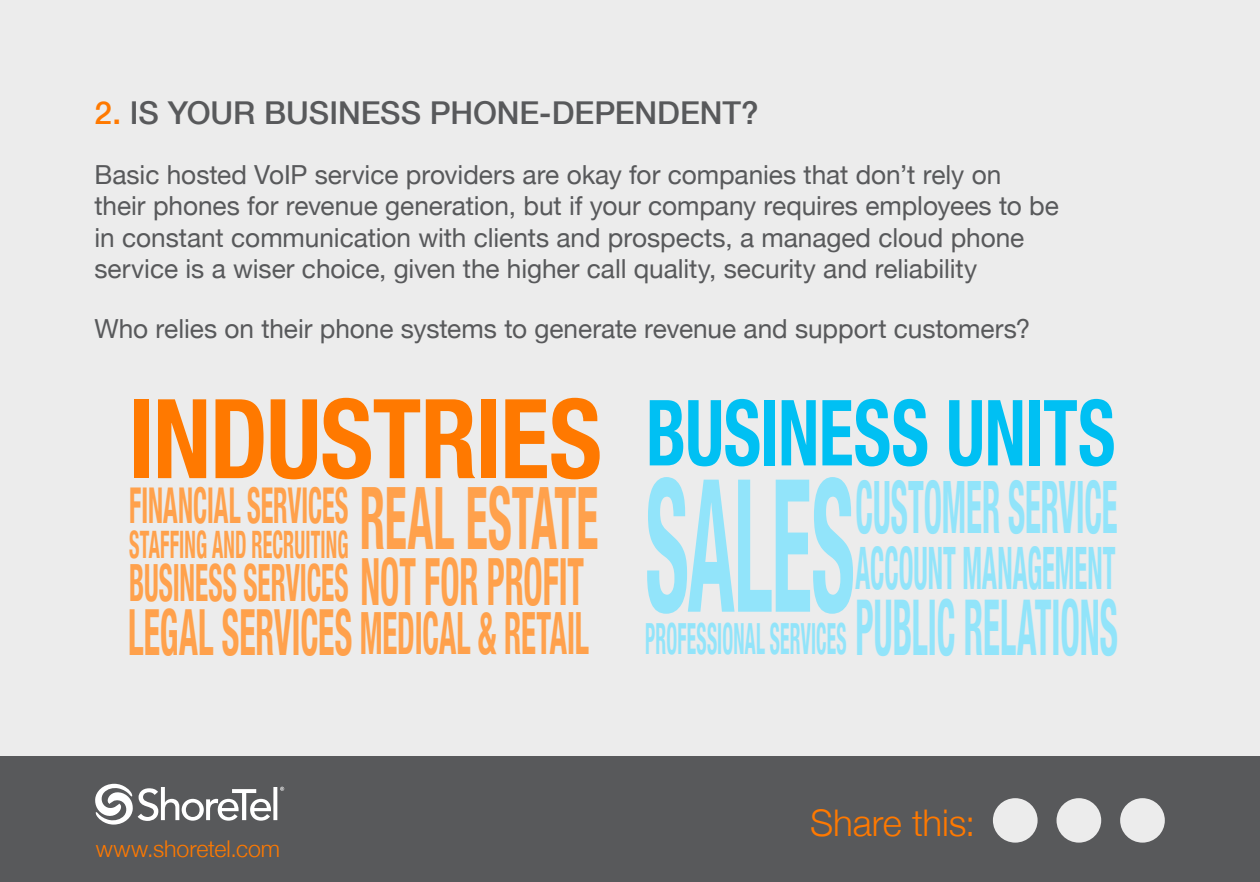
<style>
.page{position:relative;width:1260px;height:882px;background:#ececec}
.page>*{position:absolute;margin:0;border:0;box-sizing:border-box;transform-origin:0 0}
.t1{font:700 condensed 184.97px "Helvetica Neue";letter-spacing:-.01em;color:#92e4fa;scale:.45 1}
.t2{font:700 condensed 110.42px "Helvetica Neue";letter-spacing:-.015em;color:#ff7900;scale:.92 1}
.t3{font:700 condensed 91.35px "Helvetica Neue";letter-spacing:-.005em;color:#00c0f3;scale:.79 1}
.t4{font:700 condensed 86.1px "Helvetica Neue";color:#ffa14c;scale:.53 1}
.t5{font:700 condensed 72.27px "Helvetica Neue";letter-spacing:-.005em;color:#92e4fa;scale:.45 1}
.t6{font:700 condensed 65.1px "Helvetica Neue";color:#ffa14c;scale:.53 1}
.t7{font:700 condensed 58.45px "Helvetica Neue";color:#92e4fa;scale:.45 1}
.t8{font:700 condensed 58.27px "Helvetica Neue";letter-spacing:-.005em;color:#ffa14c;scale:.53 1}
.t9{font:700 condensed 51.27px "Helvetica Neue";color:#ffa14c;scale:.53 1}
.t10{font:700 condensed 49.35px "Helvetica Neue";color:#ffa14c;scale:.53 1}
.t11{font:700 condensed 42.88px "Helvetica Neue";letter-spacing:.01em;color:#92e4fa;scale:.45 1}
.t12{font:700 condensed 37.8px "Helvetica Neue";letter-spacing:.005em;color:#ffa14c;scale:.53 1}
.t13{font:300 36.75px "Helvetica Neue";letter-spacing:-.005em;color:#ff7900}
.t14{font:500 31.5px "Helvetica Neue";color:#58595b}
.t15{font:26.25px/31.5px "Helvetica Neue";color:#58595b}
.t16{font:300 23.1px "Helvetica Neue";color:#ff7900}
.s1{color:#ff7900}
.s2{font-size:63.7px}
.s3{font-size:77px}
</style>
<div class="page">
<div style="left:0;top:756px;width:1260px;height:126px;background:#58595b"></div>
<svg style="left:95px;top:784px;width:189px;height:41px"></svg>
<div style="left:1057px;top:798px;width:44px;height:45px;background:#ececec;border-radius:50%"></div>
<div style="left:993px;top:798px;width:45px;height:45px;background:#ececec;border-radius:50%"></div>
<div style="left:1120px;top:798px;width:45px;height:45px;background:#ececec;border-radius:50%"></div>
<p class="t14" style="left:94px;top:94px;width:666px"><span class="s1">2.</span> IS YOUR BUSINESS PHONE-DEPENDENT?</p>
<p class="t15" style="left:94px;top:159px;width:966px">Basic hosted VoIP service providers are okay for companies that don’t rely on their phones for revenue generation, but if your company requires employees to be in constant communication with clients and prospects, a managed cloud phone service is a wiser choice, given the higher call quality, security and reliability</p>
<p class="t15" style="left:94px;top:313px;width:938px">Who relies on their phone systems to generate revenue and support customers?</p>
<h2 class="t2" style="left:128px;top:372px;width:516px">INDUSTRIES</h2>
<h3 class="t10" style="left:129px;top:476px;width:415px">FINANCIAL SERVICES</h3>
<h3 class="t12" style="left:129px;top:521px;width:415px">STAFFING AND RECRUITING</h3>
<h3 class="t9" style="left:129px;top:552px;width:416px">BUSINESS SERVICES</h3>
<h3 class="t8" style="left:128px;top:598px;width:871px"><span class="s2">LEGAL SERVICES</span> MEDICAL &amp; RETAIL</h3>
<h3 class="t4" style="left:360px;top:466px;width:452px">REAL ESTATE</h3>
<h3 class="t6" style="left:361px;top:542px;width:423px">NOT FOR PROFIT</h3>
<h3 class="t3" style="left:646px;top:378px;width:595px">BUSINESS UNITS</h3>
<h1 class="t1" style="left:645px;top:434px;width:467px">SALES</h1>
<h3 class="t5" style="left:856px;top:463px;width:584px">CUSTOMER SERVICE</h3>
<h3 class="t7" style="left:856px;top:532px;width:579px">ACCOUNT MANAGEMENT</h3>
<h3 class="t11" style="left:645px;top:613px;width:1052px">PROFESSIONAL SERVICES <span class="s3">PUBLIC RELATIONS</span></h3>
<p class="t16" style="left:96px;top:834px;width:186px">www.shoretel.com</p>
<h3 class="t13" style="left:810px;top:801px;width:167px">Share this:</h3>
</div>
